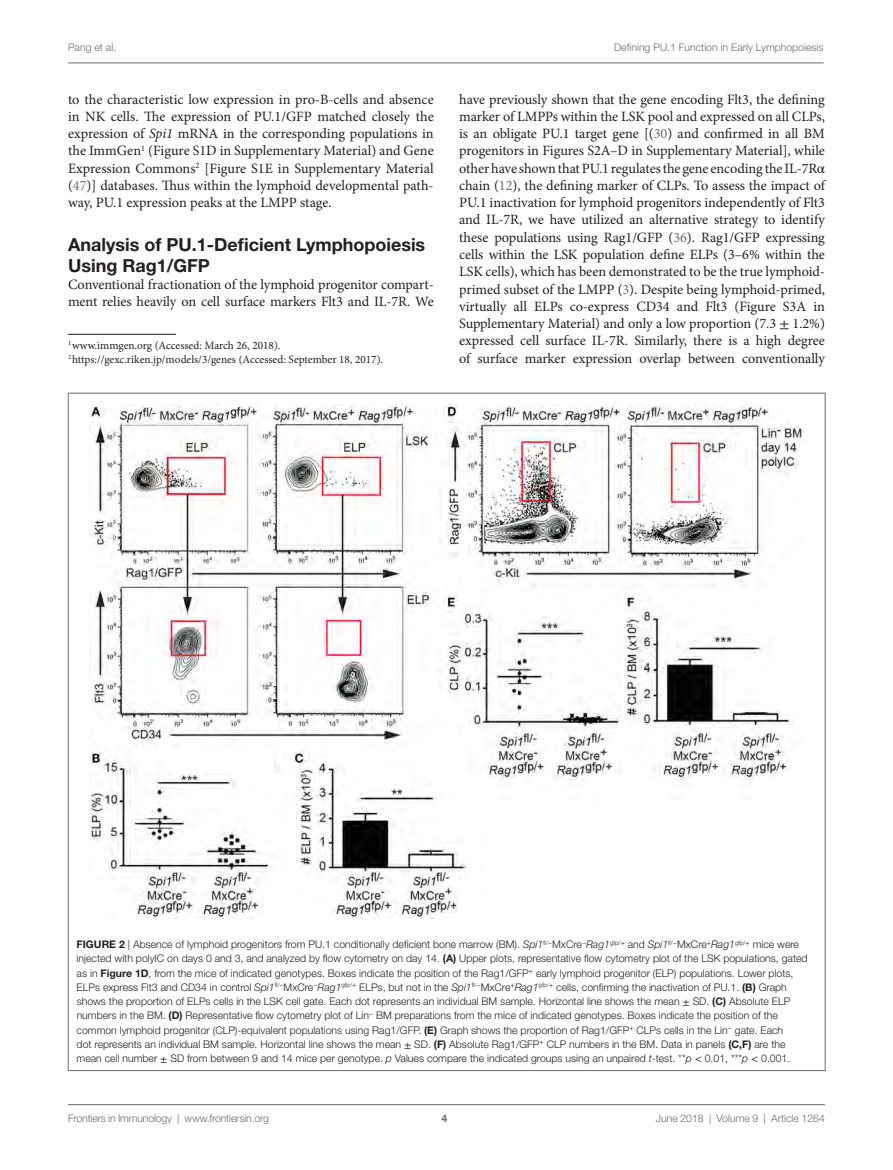
<style>
.page{position:relative;width:893px;height:1170px;background:#fff}
.page>*{position:absolute;margin:0;border:0;box-sizing:border-box;transform-origin:0 0}
.t1{font:700 18px/21px "Helvetica Neue LT Std";color:#231f20}
.t2{font:14.25px/17.2px "Minion Pro";letter-spacing:-.005em;color:#231f20;text-align:justify}
.t3{font:11.25px/14.2px "Minion Pro";color:#231f20}
.t4{font:300 10.5px/14.2px "Helvetica Neue LT Std";color:#231f20}
.t5{font:300 10.5px "Helvetica Neue LT Std";color:#6c6d70}
.t6{font:700 10.5px "Helvetica Neue LT Std";color:#6c6d70}
.s1{font-style:italic}
.s2{color:#6c6d70}
.s3{font-family:"STIX General"}
.s4{font-weight:700}
.s5{font-family:"STIX General";font-weight:400}
</style>
<div class="page">
<img style="left:90px;top:404px;width:713px;height:514px">
<hr style="left:68px;top:63px;width:756px;height:1px;background:#6c6d70">
<hr style="left:68px;top:1104px;width:757px;height:1px;background:#6c6d70">
<hr style="left:68px;top:334px;width:108px;height:1px;background:#231f20">
<p class="t5" style="left:68px;top:41px;width:50px">Pang et al.</p>
<p class="t5" style="left:614px;top:41px;width:211px">Defining PU.1 Function in Early Lymphopoiesis</p>
<p class="t2" style="left:68px;top:90px;width:367px">to the characteristic low expression in pro-B-cells and absence in NK cells. The expression of PU.1/GFP matched closely the expression of <span class="s1">Spi1</span> mRNA in the corresponding populations in the ImmGen<sup>1</sup> (Figure S1D in Supplementary Material) and Gene Expression Commons<sup>2</sup> [Figure S1E in Supplementary Material (<span class="s2">47</span>)] databases. Thus within the lymphoid developmental path&shy;way, PU.1 expression peaks at the LMPP stage.</p>
<p class="t1" style="left:68px;top:233px;width:359px">Analysis of PU.1-Deficient Lymphopoiesis<br>Using Rag1/GFP</p>
<p class="t2" style="left:68px;top:276px;width:367px">Conventional fractionation of the lymphoid progenitor compart&shy;ment relies heavily on cell surface markers Flt3 and IL-7R. We</p>
<p class="t3" style="left:68px;top:338px;width:317px"><sup>1</sup>www.immgen.org (Accessed: March 26, 2018).<br><sup>2</sup>https://gexc.riken.jp/models/3/genes (Accessed: September 18, 2017).</p>
<p class="t2" style="left:459px;top:90px;width:367px">have previously shown that the gene encoding Flt3, the defining marker of LMPPs within the LSK pool and expressed on all CLPs, is an obligate PU.1 target gene [(<span class="s2">30</span>) and confirmed in all BM progenitors in Figures S2A–D in Supplementary Material], while other have shown that PU.1 regulates the gene encoding the IL-7R<span class="s3">α </span>chain (<span class="s2">12</span>), the defining marker of CLPs. To assess the impact of PU.1 inactivation for lymphoid progenitors independently of Flt3 and IL-7R, we have utilized an alternative strategy to identify these populations using Rag1/GFP (<span class="s2">36</span>). Rag1/GFP expressing cells within the LSK population define ELPs (3–6% within the LSK cells), which has been demonstrated to be the true lymphoid&shy;primed subset of the LMPP (<span class="s2">3</span>). Despite being lymphoid-primed, virtually all ELPs co-express CD34 and Flt3 (Figure S3A in Supplementary Material) and only a low proportion (7.3 <span class="s3">±</span> 1.2%) expressed cell surface IL-7R. Similarly, there is a high degree of surface marker expression overlap between conventionally</p>
<p class="t4" style="left:77px;top:936px;width:732px"><span class="s4">Figure 2</span> | Absence of lymphoid progenitors from PU.1 conditionally deficient bone marrow (BM). <span class="s1">Spi1</span><sup>fl/</sup><sup>−</sup>MxCre<sup>−</sup><span class="s1">Rag1</span><sup>gfp/</sup><sup>+</sup> and <span class="s1">Spi1</span><sup>fl/</sup><sup>−</sup>MxCre<sup>+</sup><span class="s1">Rag1</span><sup>gfp/</sup><sup>+</sup> mice were injected with polyIC on days 0 and 3, and analyzed by flow cytometry on day 14. <span class="s4">(A)</span> Upper plots, representative flow cytometry plot of the LSK populations, gated as in <span class="s4">Figure 1D</span>, from the mice of indicated genotypes. Boxes indicate the position of the Rag1/GFP<sup>+</sup> early lymphoid progenitor (ELP) populations. Lower plots, ELPs express Flt3 and CD34 in control <span class="s1">Spi1</span><sup>fl/</sup><sup>−</sup>MxCre<sup>−</sup><span class="s1">Rag1</span><sup>gfp/</sup><sup>+</sup> ELPs, but not in the <span class="s1">Spi1</span><sup>fl/</sup><sup>−</sup>MxCre<sup>+</sup><span class="s1">Rag1</span><sup>gfp/</sup><sup>+</sup> cells, confirming the inactivation of PU.1. <span class="s4">(B)</span> Graph shows the proportion of ELPs cells in the LSK cell gate. Each dot represents an individual BM sample. Horizontal line shows the mean <span class="s5">±</span> SD. <span class="s4">(C)</span> Absolute ELP numbers in the BM. <span class="s4">(D)</span> Representative flow cytometry plot of Lin<sup>−</sup> BM preparations from the mice of indicated genotypes. Boxes indicate the position of the common lymphoid progenitor (CLP)-equivalent populations using Rag1/GFP. <span class="s4">(E)</span> Graph shows the proportion of Rag1/GFP<sup>+</sup> CLPs cells in the Lin<sup>−</sup> gate. Each<br>dot represents an individual BM sample. Horizontal line shows the mean <span class="s5">±</span> SD. <span class="s4">(F)</span> Absolute Rag1/GFP<sup>+</sup> CLP numbers in the BM. Data in panels <span class="s4">(C,F)</span> are the mean cell number <span class="s5">±</span> SD from between 9 and 14 mice per genotype. <span class="s1">p</span> Values compare the indicated groups using an unpaired <span class="s1">t</span>-test. **<span class="s1">p</span> <span class="s5">&lt;</span> 0.01, ***<span class="s1">p</span> <span class="s5">&lt;</span> 0.001.</p>
<p class="t5" style="left:68px;top:1111px;width:203px">Frontiers in Immunology | www.frontiersin.org</p>
<p class="t5" style="left:656px;top:1111px;width:171px">June 2018 | Volume 9 | Article 1264</p>
<p class="t6" style="left:441px;top:1111px;width:7px">4</p>
</div>
